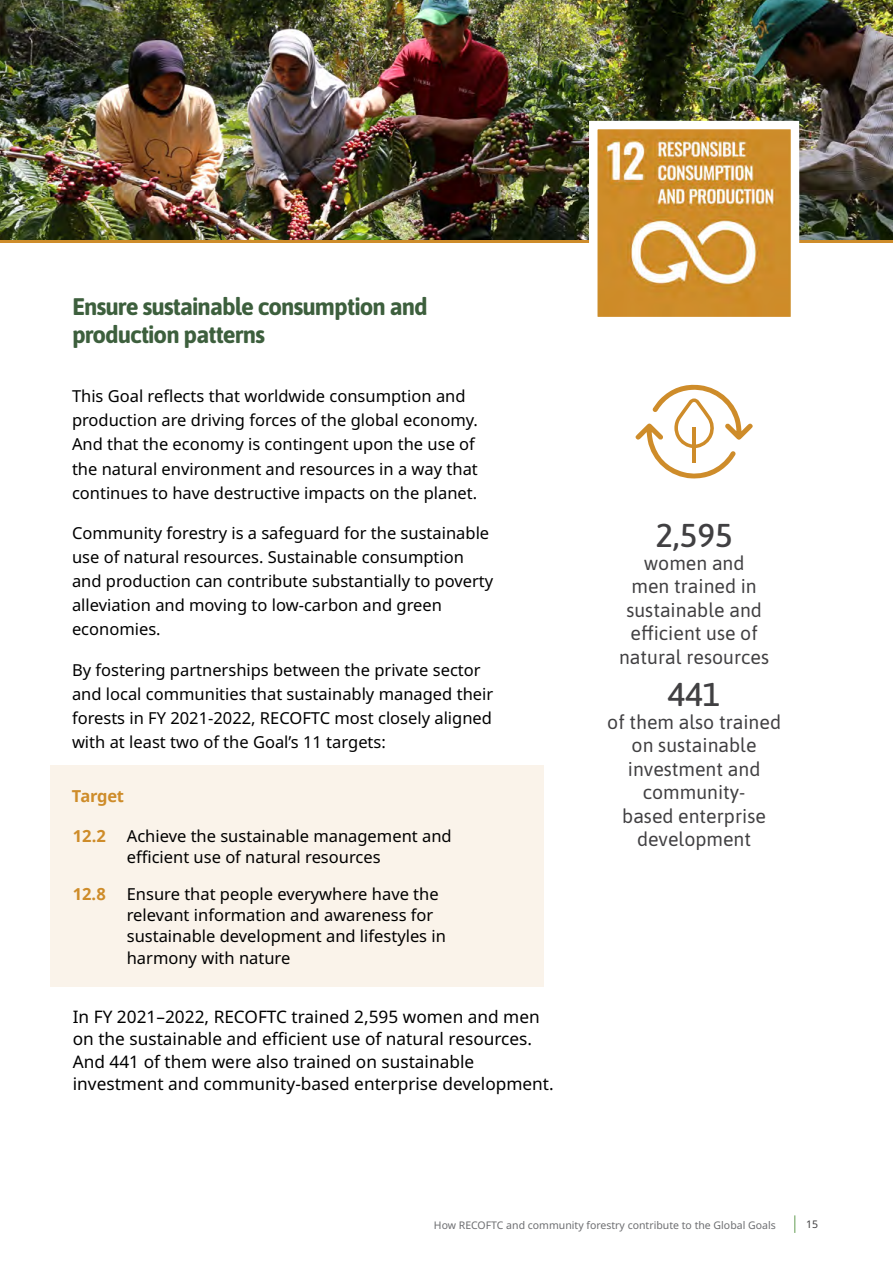
<style>
.page{position:relative;width:893px;height:1263px;background:#fff}
.page>*{position:absolute;margin:0;border:0;box-sizing:border-box;transform-origin:0 0}
.t1{font:500 33px "Asap";color:#414042}
.t2{font:700 24px/28.8px "Asap";letter-spacing:-.04em;color:#3d5f3d}
.t3{font:19.5px/23.4px "Asap";color:#414042;text-align:center}
.t4{font:17.25px/22.5px "Noto Sans";color:#000}
.t5{font:16.5px/24px "Noto Sans";color:#000}
.t6{font:700 16.5px "Noto Sans";letter-spacing:-.02em;color:#ce8c2a}
.t7{font:10.5px "Noto Sans";color:#6d6e71}
.t8{font:10.5px "Noto Sans";color:#414042}
</style>
<div class="page">
<svg style="left:794px;top:1215px;width:1px;height:18px"></svg>
<div style="left:50px;top:765px;width:494px;height:221px;background:#faf3ea"></div>
<svg style="left:0;top:239px;width:893px;height:4px;background:#ac7c2b"></svg>
<img style="left:0;top:0;width:893px;height:239px">
<img style="left:598px;top:130px;width:192px;height:186px">
<div style="left:589px;top:121px;width:210px;height:204px;border:8px solid #fff"></div>
<svg style="left:636px;top:384px;width:117px;height:95px"></svg>
<hr style="left:692px;top:427px;width:4px;height:36px;background:#ce8c2a">
<h2 class="t2" style="left:72px;top:291px;width:357px">Ensure sustainable consumption and production patterns</h2>
<p class="t5" style="left:72px;top:385px;width:407px">This Goal reflects that worldwide consumption and production are driving forces of the global economy.<br>And that the economy is contingent upon the use of the natural environment and resources in a way that continues to have destructive impacts on the planet.</p>
<p class="t5" style="left:72px;top:521px;width:423px">Community forestry is a safeguard for the sustainable use of natural resources. Sustainable consumption and production can contribute substantially to poverty alleviation and moving to low-carbon and green economies.</p>
<p class="t5" style="left:72px;top:658px;width:423px">By fostering partnerships between the private sector and local communities that sustainably managed their forests in FY 2021-2022, RECOFTC most closely aligned with at least two of the Goal’s 11 targets:</p>
<p class="t6" style="left:72px;top:784px;width:53px">Target</p>
<h1 class="t1" style="left:655px;top:512px;width:79px">2,595</h1>
<p class="t3" style="left:619px;top:550px;width:152px">women and<br>men trained in sustainable and efficient use of natural resources</p>
<h1 class="t1" style="left:668px;top:671px;width:54px">441</h1>
<p class="t3" style="left:607px;top:709px;width:175px">of them also trained on sustainable investment and community-<br>based enterprise</p>
<p class="t6" style="left:73px;top:824px;width:35px">12.2</p>
<p class="t5" style="left:127px;top:824px;width:326px">Achieve the sustainable management and</p>
<p class="t3" style="left:637px;top:826px;width:116px">development</p>
<p class="t5" style="left:127px;top:845px;width:255px">efficient use of natural resources</p>
<p class="t6" style="left:73px;top:883px;width:35px">12.8</p>
<p class="t5" style="left:127px;top:884px;width:321px;line-height:21px">Ensure that people everywhere have the relevant information and awareness for sustainable development and lifestyles in harmony with nature</p>
<p class="t4" style="left:73px;top:1006px;width:482px">In FY 2021–2022, RECOFTC trained 2,595 women and men on the sustainable and efficient use of natural resources.<br>And 441 of them were also trained on sustainable investment and community-based enterprise development.</p>
<p class="t7" style="left:434px;top:1217px;width:343px">How RECOFTC and community forestry contribute to the Global Goals</p>
<p class="t8" style="left:806px;top:1217px;width:14px">15</p>
</div>
